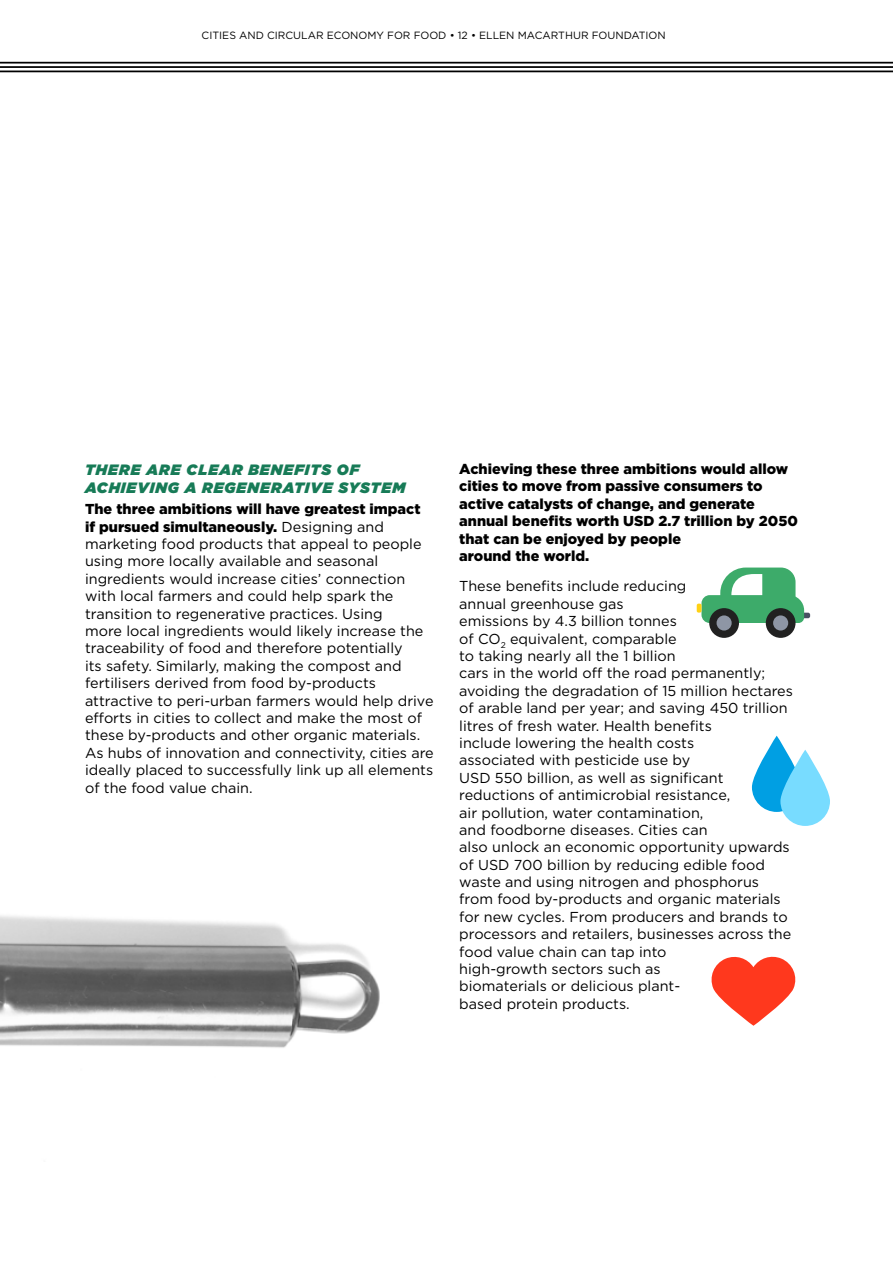
<style>
.page{position:relative;width:893px;height:1263px;background:#fff}
.page>*{position:absolute;margin:0;border:0;box-sizing:border-box;transform-origin:0 0}
.t1{font:italic 900 15px/18px "Gotham";letter-spacing:.06em;color:#177b57}
.t2{font:14.4px/17.4px "Gotham";color:#000}
.t3{font:900 14.4px/17.4px "Gotham";color:#000}
.t4{font:10.5px "Gotham";color:#000}
.s1{font-weight:900}
</style>
<div class="page">
<hr style="left:0;top:62px;width:893px;height:2px;background:#000">
<hr style="left:0;top:66px;width:893px;height:2px;background:#000">
<hr style="left:0;top:71px;width:893px;height:1px;background:#000">
<img style="left:0;top:915px;width:380px;height:133px">
<div style="left:762px;top:613px;width:48px;height:5px;background:#495062;border-radius:2px"></div>
<div style="left:709px;top:608px;width:30px;height:30px;background:#212121;border-radius:50%"></div>
<div style="left:717px;top:615px;width:15px;height:15px;background:#8e96a5;border-radius:50%"></div>
<div style="left:766px;top:608px;width:29px;height:30px;background:#212121;border-radius:50%"></div>
<div style="left:773px;top:615px;width:15px;height:15px;background:#8e96a5;border-radius:50%"></div>
<svg style="left:697px;top:567px;width:107px;height:56px"></svg>
<svg style="left:711px;top:957px;width:84px;height:69px"></svg>
<svg style="left:752px;top:736px;width:49px;height:76px;fill:#009fe3"></svg>
<svg style="left:780px;top:750px;width:50px;height:76px;fill:#78dcff"></svg>
<p class="t4" style="left:202px;top:28px;width:466px">CITIES AND CIRCULAR ECONOMY FOR FOOD • 12 • ELLEN MACARTHUR FOUNDATION</p>
<p class="t1" style="left:85px;top:460px;width:322px">THERE ARE CLEAR BENEFITS OF<br>ACHIEVING A REGENERATIVE SYSTEM</p>
<p class="t2" style="left:85px;top:500px;width:350px"><span class="s1">The three ambitions will have greatest impact if pursued simultaneously.</span> Designing and marketing food products that appeal to people using more locally available and seasonal ingredients would increase cities’ connection with local farmers and could help spark the transition to regenerative practices. Using<br>more local ingredients would likely increase the traceability of food and therefore potentially<br>its safety. Similarly, making the compost and fertilisers derived from food by-products attractive to peri-urban farmers would help drive efforts in cities to collect and make the most of these by-products and other organic materials.<br>As hubs of innovation and connectivity, cities are ideally placed to successfully link up all elements of the food value chain.</p>
<p class="t3" style="left:459px;top:460px;width:340px">Achieving these three ambitions would allow cities to move from passive consumers to active catalysts of change, and generate annual benefits worth USD 2.7 trillion by 2050 that can be enjoyed by people<br>around the world.</p>
<p class="t2" style="left:459px;top:577px;width:335px">These benefits include reducing<br>annual greenhouse gas<br>emissions by 4.3 billion tonnes<br>of CO<sub>2</sub> equivalent, comparable<br>to taking nearly all the 1 billion<br>cars in the world off the road permanently; avoiding the degradation of 15 million hectares of arable land per year; and saving 450 trillion litres of fresh water. Health benefits<br>include lowering the health costs<br>associated with pesticide use by<br>USD 550 billion, as well as significant reductions of antimicrobial resistance,<br>air pollution, water contamination,<br>and foodborne diseases. Cities can<br>also unlock an economic opportunity upwards of USD 700 billion by reducing edible food waste and using nitrogen and phosphorus from food by-products and organic materials for new cycles. From producers and brands to processors and retailers, businesses across the food value chain can tap into<br>high-growth sectors such as<br>biomaterials or delicious plant-<br>based protein products.</p>
</div>
